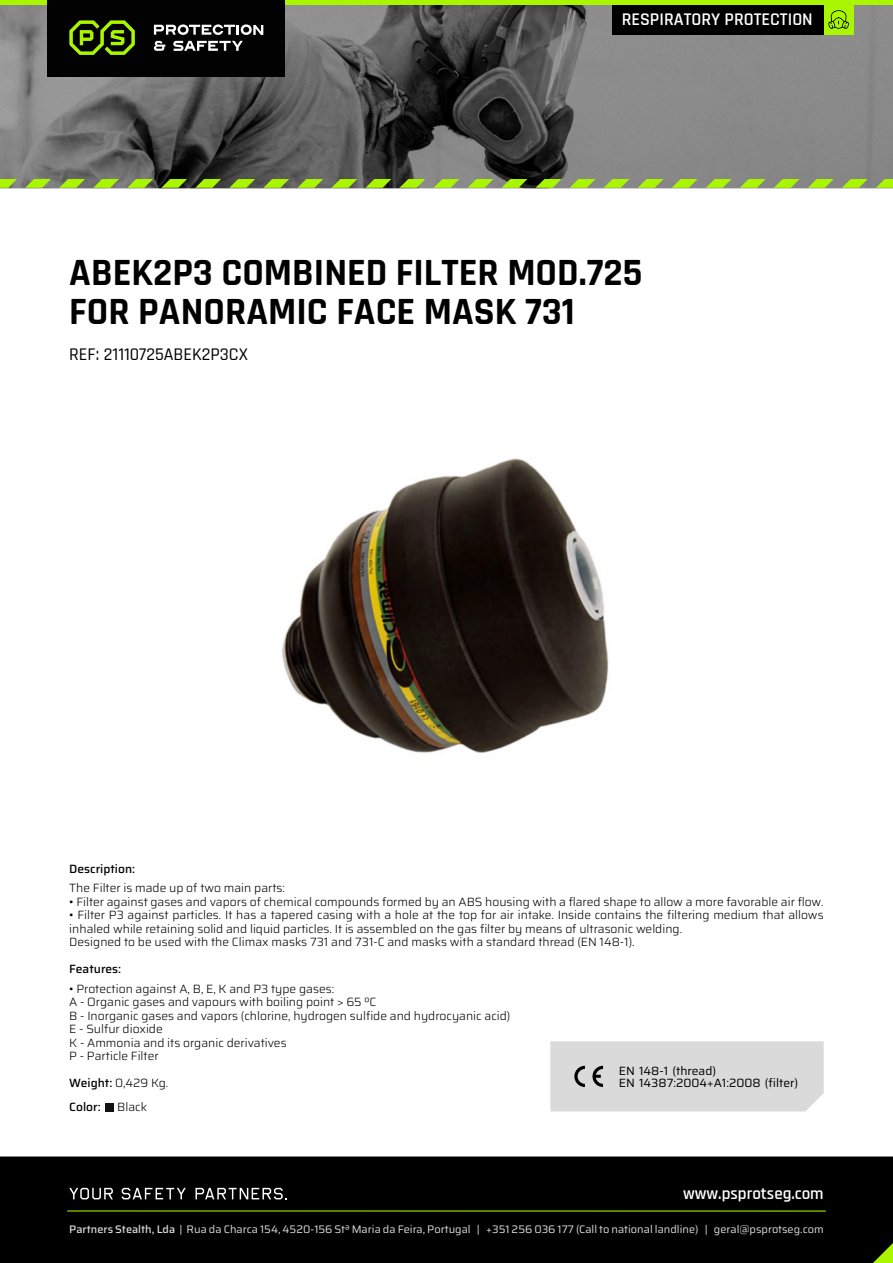
<style>
.page{position:relative;width:893px;height:1263px;background:#fff}
.page>*{position:absolute;margin:0;border:0;box-sizing:border-box;transform-origin:0 0}
.t1{font:700 39px/39px "Rajdhani";color:#000}
.t2{font:500 18px "Rajdhani";color:#000}
.t3{font:600 18px "Rajdhani";color:#fff}
.t4{font:600 16.95px "Rajdhani";color:#fff}
.t5{font:300 12px/13.5px "Saira";color:#000}
.t6{font:12px/12px "Saira";color:#000}
.t7{font:500 12px/24px "Saira";color:#000}
.t8{font:10.95px "Saira";color:#dadada}
.s1{font-weight:300}
.s2{font-weight:500}
</style>
<div class="page">
<img style="left:0;top:5px;width:893px;height:183px">
<div style="left:0;top:1156px;width:893px;height:107px;background:#000"></div>
<svg style="left:69px;top:1188px;width:44px;height:11px"></svg>
<svg style="left:122px;top:1188px;width:64px;height:11px"></svg>
<svg style="left:195px;top:1188px;width:92px;height:11px"></svg>
<hr style="left:67px;top:1210px;width:759px;height:1px;background:#aaf500">
<div style="left:0;top:0;width:893px;height:5px;background:#aaf500"></div>
<div style="left:47px;top:0;width:238px;height:76px;background:#020202"></div>
<svg style="left:154px;top:41px;width:11px;height:10px"></svg>
<svg style="left:154px;top:24px;width:109px;height:11px"></svg>
<svg style="left:173px;top:41px;width:70px;height:10px"></svg>
<svg style="left:69px;top:20px;width:66px;height:35px"></svg>
<div style="left:612px;top:5px;width:212px;height:29px;background:#000"></div>
<div style="left:824px;top:5px;width:29px;height:29px;background:#aaf500"></div>
<svg style="left:828px;top:10px;width:21px;height:19px"></svg>
<svg style="left:873px;top:1243px;width:20px;height:20px"></svg>
<svg style="left:0;top:179px;width:17px;height:9px"></svg>
<svg style="left:263px;top:179px;width:26px;height:9px"></svg>
<svg style="left:536px;top:179px;width:25px;height:9px"></svg>
<svg style="left:740px;top:179px;width:26px;height:9px"></svg>
<svg style="left:127px;top:179px;width:26px;height:9px"></svg>
<svg style="left:399px;top:179px;width:26px;height:9px"></svg>
<svg style="left:672px;top:179px;width:26px;height:9px"></svg>
<svg style="left:876px;top:179px;width:17px;height:9px"></svg>
<svg style="left:59px;top:179px;width:26px;height:9px"></svg>
<svg style="left:331px;top:179px;width:26px;height:9px"></svg>
<svg style="left:604px;top:179px;width:25px;height:9px"></svg>
<svg style="left:808px;top:179px;width:26px;height:9px"></svg>
<svg style="left:195px;top:179px;width:26px;height:9px"></svg>
<svg style="left:468px;top:179px;width:25px;height:9px"></svg>
<svg style="left:25px;top:179px;width:26px;height:9px"></svg>
<svg style="left:297px;top:179px;width:26px;height:9px"></svg>
<svg style="left:570px;top:179px;width:25px;height:9px"></svg>
<svg style="left:774px;top:179px;width:26px;height:9px"></svg>
<svg style="left:161px;top:179px;width:26px;height:9px"></svg>
<svg style="left:434px;top:179px;width:25px;height:9px"></svg>
<svg style="left:706px;top:179px;width:26px;height:9px"></svg>
<svg style="left:93px;top:179px;width:26px;height:9px"></svg>
<svg style="left:365px;top:179px;width:26px;height:9px"></svg>
<svg style="left:638px;top:179px;width:25px;height:9px"></svg>
<svg style="left:842px;top:179px;width:26px;height:9px"></svg>
<svg style="left:229px;top:179px;width:26px;height:9px"></svg>
<svg style="left:502px;top:179px;width:25px;height:9px"></svg>
<div style="left:105px;top:1103px;width:9px;height:8px;background:#101010"></div>
<img style="left:282px;top:458px;width:327px;height:295px">
<div style="left:550px;top:1041px;width:274px;height:70px;background:#dadada"></div>
<h2 class="t3" style="left:622px;top:8px;width:193px">RESPIRATORY PROTECTION</h2>
<h1 class="t1" style="left:69px;top:254px;width:575px">ABEK2P3 COMBINED FILTER MOD.725<br>FOR PANORAMIC FACE MASK 731</h1>
<h2 class="t2" style="left:69px;top:343px;width:180px">REF: 21110725ABEK2P3CX</h2>
<p class="t7" style="left:69px;top:857px;width:67px">Description:</p>
<p class="t5" style="left:69px;top:881px;width:217px">The Filter is made up of two main parts:</p>
<p class="t5" style="left:69px;top:895px;width:756px">• Filter against gases and vapors of chemical compounds formed by an ABS housing with a flared shape to allow a more favorable air flow.</p>
<p class="t5" style="left:69px;top:908px;width:756px">• Filter P3 against particles. It has a tapered casing with a hole at the top for air intake. Inside contains the filtering medium that allows inhaled while retaining solid and liquid particles. It is assembled on the gas filter by means of ultrasonic welding.<br>Designed to be used with the Climax masks 731 and 731-C and masks with a standard thread (EN 148-1).</p>
<p class="t7" style="left:69px;top:957px;width:53px">Features:</p>
<p class="t5" style="left:69px;top:982px;width:443px">• Protection against A, B, E, K and P3 type gases:<br>A - Organic gases and vapours with boiling point &gt; 65 ºC<br>B - Inorganic gases and vapors (chlorine, hydrogen sulfide and hydrocyanic acid)<br>E - Sulfur dioxide<br>K - Ammonia and its organic derivatives<br>P - Particle Filter</p>
<p class="t7" style="left:69px;top:1071px;width:101px">Weight: <span class="s1">0,429 Kg.<br></span>Color:</p>
<p class="t6" style="left:619px;top:1065px;width:181px">EN 148-1 (thread)<br>EN 14387:2004+A1:2008 (filter)</p>
<p class="t5" style="left:117px;top:1100px;width:31px">Black</p>
<h3 class="t4" style="left:683px;top:1183px;width:142px">www.psprotseg.com</h3>
<p class="t8" style="left:69px;top:1221px;width:756px"><span class="s2">Partners Stealth, Lda</span> | Rua da Charca 154, 4520-156 Stª Maria da Feira, Portugal | +351 256 036 177 (Call to national landline) | geral@psprotseg.com</p>
</div>
